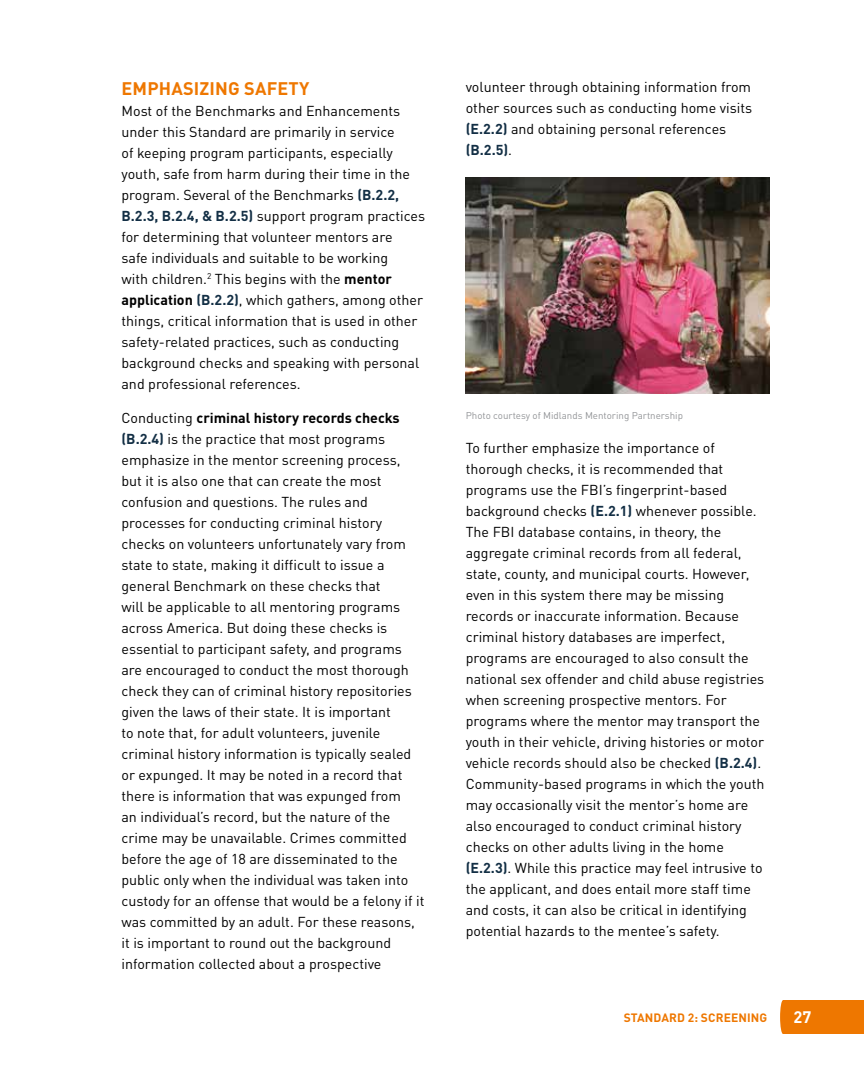
<style>
.page{position:relative;width:864px;height:1080px;background:#fff}
.page>*{position:absolute;margin:0;border:0;box-sizing:border-box;transform-origin:0 0}
.t1{font:700 18px "DIN Pro";letter-spacing:.01em;color:#e70}
.t2{font:700 16.5px "DIN Pro";color:#fff}
.t3{font:14.25px/21px "DIN Pro";color:#000}
.t4{font:700 12px "DIN Pro";letter-spacing:.01em;color:#e70}
.t5{font:9.75px "DIN Pro";color:#939598}
.s1{font-weight:700;color:#132f45}
.s2{font-weight:700}
</style>
<div class="page">
<div style="left:783px;top:1000px;width:81px;height:34px;background:#e70"></div>
<div style="left:780px;top:1000px;width:6px;height:34px;background:#e70;border-radius:50%"></div>
<img style="left:466px;top:178px;width:304px;height:216px">
<p class="t1" style="left:122px;top:73px;width:189px">EMPHASIZING SAFETY</p>
<p class="t3" style="left:122px;top:99px;width:305px">Most of the Benchmarks and Enhancements under this Standard are primarily in service<br>of keeping program participants, especially youth, safe from harm during their time in the program. Several of the Benchmarks <span class="s1">(B.2.2, B.2.3, B.2.4, &amp; B.2.5)</span> support program practices for determining that volunteer mentors are<br>safe individuals and suitable to be working<br>with children.<sup>2</sup> This begins with the <span class="s2">mentor application</span> <span class="s1">(B.2.2)</span>, which gathers, among other things, critical information that is used in other safety-related practices, such as conducting background checks and speaking with personal and professional references.</p>
<p class="t3" style="left:122px;top:406px;width:305px">Conducting <span class="s2">criminal history records checks </span><span class="s1">(B.2.4)</span> is the practice that most programs emphasize in the mentor screening process, but it is also one that can create the most confusion and questions. The rules and processes for conducting criminal history checks on volunteers unfortunately vary from state to state, making it difficult to issue a general Benchmark on these checks that<br>will be applicable to all mentoring programs across America. But doing these checks is essential to participant safety, and programs are encouraged to conduct the most thorough check they can of criminal history repositories given the laws of their state. It is important<br>to note that, for adult volunteers, juvenile criminal history information is typically sealed or expunged. It may be noted in a record that there is information that was expunged from<br>an individual’s record, but the nature of the crime may be unavailable. Crimes committed before the age of 18 are disseminated to the public only when the individual was taken into custody for an offense that would be a felony if it was committed by an adult. For these reasons, it is important to round out the background information collected about a prospective</p>
<p class="t3" style="left:466px;top:75px;width:288px">volunteer through obtaining information from other sources such as conducting home visits <span class="s1">(E.2.2)</span> and obtaining personal references <span class="s1">(B.2.5)</span>.</p>
<p class="t5" style="left:466px;top:408px;width:219px">Photo courtesy of Midlands Mentoring Partnership</p>
<p class="t3" style="left:466px;top:436px;width:300px">To further emphasize the importance of thorough checks, it is recommended that programs use the FBI’s fingerprint-based background checks <span class="s1">(E.2.1)</span> whenever possible.<br>The FBI database contains, in theory, the aggregate criminal records from all federal, state, county, and municipal courts. However, even in this system there may be missing records or inaccurate information. Because criminal history databases are imperfect, programs are encouraged to also consult the national sex offender and child abuse registries when screening prospective mentors. For programs where the mentor may transport the youth in their vehicle, driving histories or motor vehicle records should also be checked <span class="s1">(B.2.4)</span>.<br>Community-based programs in which the youth may occasionally visit the mentor’s home are also encouraged to conduct criminal history checks on other adults living in the home <span class="s1">(E.2.3)</span>. While this practice may feel intrusive to the applicant, and does entail more staff time and costs, it can also be critical in identifying potential hazards to the mentee’s safety.</p>
<p class="t4" style="left:624px;top:1007px;width:145px">STANDARD 2: SCREENING</p>
<p class="t2" style="left:794px;top:1004px;width:19px">27</p>
</div>
